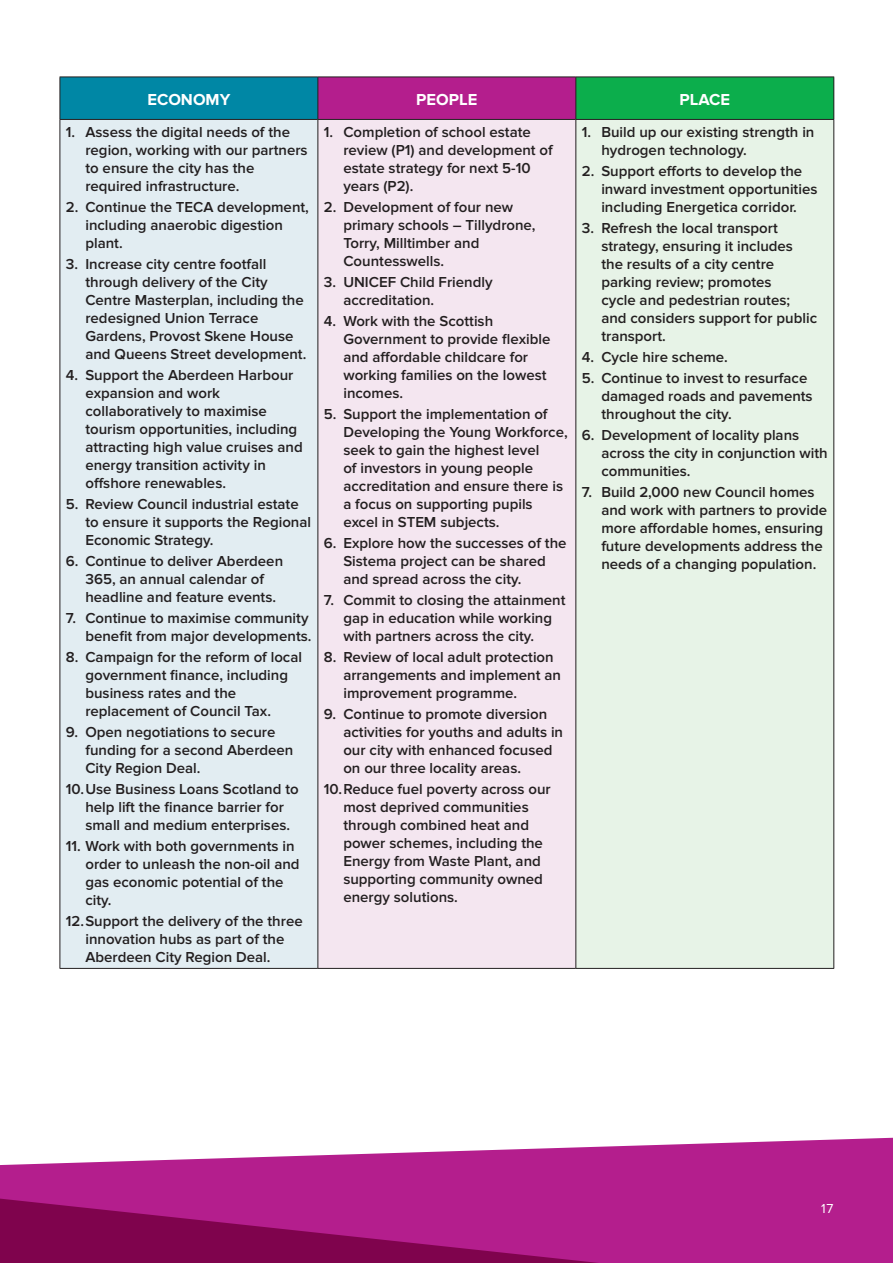
<style>
.page{position:relative;width:893px;height:1263px;background:#fff}
.page>*{position:absolute;margin:0;border:0;box-sizing:border-box;transform-origin:0 0}
.t1{font:700 16.5px "Proxima Nova";color:#fff}
.t2{font:600 15px/18px "Proxima Nova";color:#231f20}
.t3{font:13.5px "Proxima Nova";color:#fff}
</style>
<div class="page">
<svg style="left:0;top:1137px;width:893px;height:126px;background:#b3338f"></svg>
<div style="left:60px;top:77px;width:258px;height:42px;background:#0087a5"></div>
<div style="left:318px;top:77px;width:258px;height:42px;background:#b41e8d"></div>
<div style="left:576px;top:77px;width:258px;height:42px;background:#0cae4c"></div>
<div style="left:60px;top:119px;width:258px;height:849px;background:#e2edf2"></div>
<div style="left:318px;top:119px;width:258px;height:849px;background:#f4e6f0"></div>
<div style="left:576px;top:119px;width:258px;height:849px;background:#e7f3e7"></div>
<hr style="left:60px;top:77px;width:258px;height:1px;background:#231f20">
<hr style="left:60px;top:77px;width:1px;height:42px;background:#231f20">
<hr style="left:318px;top:77px;width:258px;height:1px;background:#231f20">
<hr style="left:317px;top:77px;width:1px;height:42px;background:#231f20">
<hr style="left:576px;top:77px;width:258px;height:1px;background:#231f20">
<hr style="left:575px;top:77px;width:1px;height:42px;background:#231f20">
<hr style="left:833px;top:77px;width:1px;height:42px;background:#231f20">
<hr style="left:60px;top:119px;width:258px;height:1px;background:#231f20">
<hr style="left:60px;top:120px;width:1px;height:848px;background:#231f20">
<hr style="left:318px;top:119px;width:258px;height:1px;background:#231f20">
<hr style="left:317px;top:120px;width:1px;height:848px;background:#231f20">
<hr style="left:576px;top:119px;width:258px;height:1px;background:#231f20">
<hr style="left:575px;top:120px;width:1px;height:848px;background:#231f20">
<hr style="left:833px;top:120px;width:1px;height:848px;background:#231f20">
<hr style="left:60px;top:968px;width:258px;height:1px;background:#231f20">
<hr style="left:318px;top:968px;width:258px;height:1px;background:#231f20">
<hr style="left:576px;top:968px;width:258px;height:1px;background:#231f20">
<p class="t1" style="left:147px;top:90px;width:84px">ECONOMY</p>
<p class="t1" style="left:416px;top:90px;width:63px">PEOPLE</p>
<p class="t1" style="left:679px;top:90px;width:52px">PLACE</p>
<p class="t2" style="left:85px;top:124px;width:224px;text-indent:-20px">1. Assess the digital needs of the region, working with our partners to ensure the city has the required infrastructure.</p>
<p class="t2" style="left:85px;top:199px;width:225px;text-indent:-20px">2. Continue the TECA development, including anaerobic digestion plant.</p>
<p class="t2" style="left:85px;top:256px;width:222px;text-indent:-20px">3. Increase city centre footfall through delivery of the City<br>Centre Masterplan, including the redesigned Union Terrace<br>Gardens, Provost Skene House and Queens Street development.</p>
<p class="t2" style="left:85px;top:367px;width:219px;text-indent:-20px">4. Support the Aberdeen Harbour expansion and work collaboratively to maximise tourism opportunities, including attracting high value cruises and energy transition activity in offshore renewables.</p>
<p class="t2" style="left:85px;top:496px;width:227px;text-indent:-20px">5. Review Council industrial estate to ensure it supports the Regional<br>Economic Strategy.</p>
<p class="t2" style="left:85px;top:553px;width:199px;text-indent:-20px">6. Continue to deliver Aberdeen<br>365, an annual calendar of headline and feature events.</p>
<p class="t2" style="left:66px;top:610px;width:247px;text-align:right">7. Continue to maximise community benefit from major developments.</p>
<p class="t2" style="left:85px;top:649px;width:218px;text-indent:-20px">8. Campaign for the reform of local government finance, including business rates and the replacement of Council Tax.</p>
<p class="t2" style="left:85px;top:724px;width:210px;text-indent:-20px">9. Open negotiations to secure funding for a second Aberdeen<br>City Region Deal.</p>
<p class="t2" style="left:85px;top:781px;width:215px;text-indent:-20px">10.Use Business Loans Scotland to help lift the finance barrier for small and medium enterprises.</p>
<p class="t2" style="left:85px;top:838px;width:216px;text-indent:-20px">11. Work with both governments in order to unleash the non-oil and gas economic potential of the city.</p>
<p class="t2" style="left:85px;top:913px;width:219px;text-indent:-20px">12.Support the delivery of the three innovation hubs as part of the<br>Aberdeen City Region Deal.</p>
<p class="t2" style="left:343px;top:124px;width:211px;text-indent:-20px">1. Completion of school estate review (P1) and development of estate strategy for next 5-10 years (P2).</p>
<p class="t2" style="left:343px;top:199px;width:194px;text-indent:-20px">2. Development of four new primary schools – Tillydrone,<br>Torry, Milltimber and<br>Countesswells.</p>
<p class="t2" style="left:343px;top:274px;width:151px;text-indent:-20px">3. UNICEF Child Friendly accreditation.</p>
<p class="t2" style="left:343px;top:313px;width:209px;text-indent:-20px">4. Work with the Scottish<br>Government to provide flexible and affordable childcare for working families on the lowest incomes.</p>
<p class="t2" style="left:343px;top:406px;width:226px;text-indent:-19px">5. Support the implementation of<br>Developing the Young Workforce, seek to gain the highest level<br>of investors in young people accreditation and ensure there is a focus on supporting pupils excel in STEM subjects.</p>
<p class="t2" style="left:343px;top:535px;width:225px;text-indent:-20px">6. Explore how the successes of the<br>Sistema project can be shared and spread across the city.</p>
<p class="t2" style="left:343px;top:592px;width:224px;text-indent:-20px">7. Commit to closing the attainment gap in education while working with partners across the city.</p>
<p class="t2" style="left:343px;top:649px;width:219px;text-indent:-20px">8. Review of local adult protection arrangements and implement an improvement programme.</p>
<p class="t2" style="left:343px;top:706px;width:221px;text-indent:-19px">9. Continue to promote diversion activities for youths and adults in our city with enhanced focused on our three locality areas.</p>
<p class="t2" style="left:343px;top:781px;width:209px;text-indent:-19px">10.Reduce fuel poverty across our most deprived communities through combined heat and power schemes, including the<br>Energy from Waste Plant, and supporting community owned energy solutions.</p>
<p class="t2" style="left:601px;top:124px;width:215px;text-indent:-20px">1. Build up our existing strength in hydrogen technology.</p>
<p class="t2" style="left:601px;top:163px;width:218px;text-indent:-20px">2. Support efforts to develop the inward investment opportunities including Energetica corridor.</p>
<p class="t2" style="left:601px;top:220px;width:217px;text-indent:-20px">3. Refresh the local transport strategy, ensuring it includes the results of a city centre parking review; promotes<br>cycle and pedestrian routes; and considers support for public transport.</p>
<p class="t2" style="left:582px;top:349px;width:147px">4. Cycle hire scheme.</p>
<p class="t2" style="left:601px;top:370px;width:213px;text-indent:-20px">5. Continue to invest to resurface damaged roads and pavements throughout the city.</p>
<p class="t2" style="left:601px;top:427px;width:228px;text-indent:-20px">6. Development of locality plans across the city in conjunction with communities.</p>
<p class="t2" style="left:601px;top:484px;width:227px;text-indent:-20px">7. Build 2,000 new Council homes and work with partners to provide more affordable homes, ensuring future developments address the needs of a changing population.</p>
<p class="t3" style="left:821px;top:1201px;width:14px">17</p>
</div>
